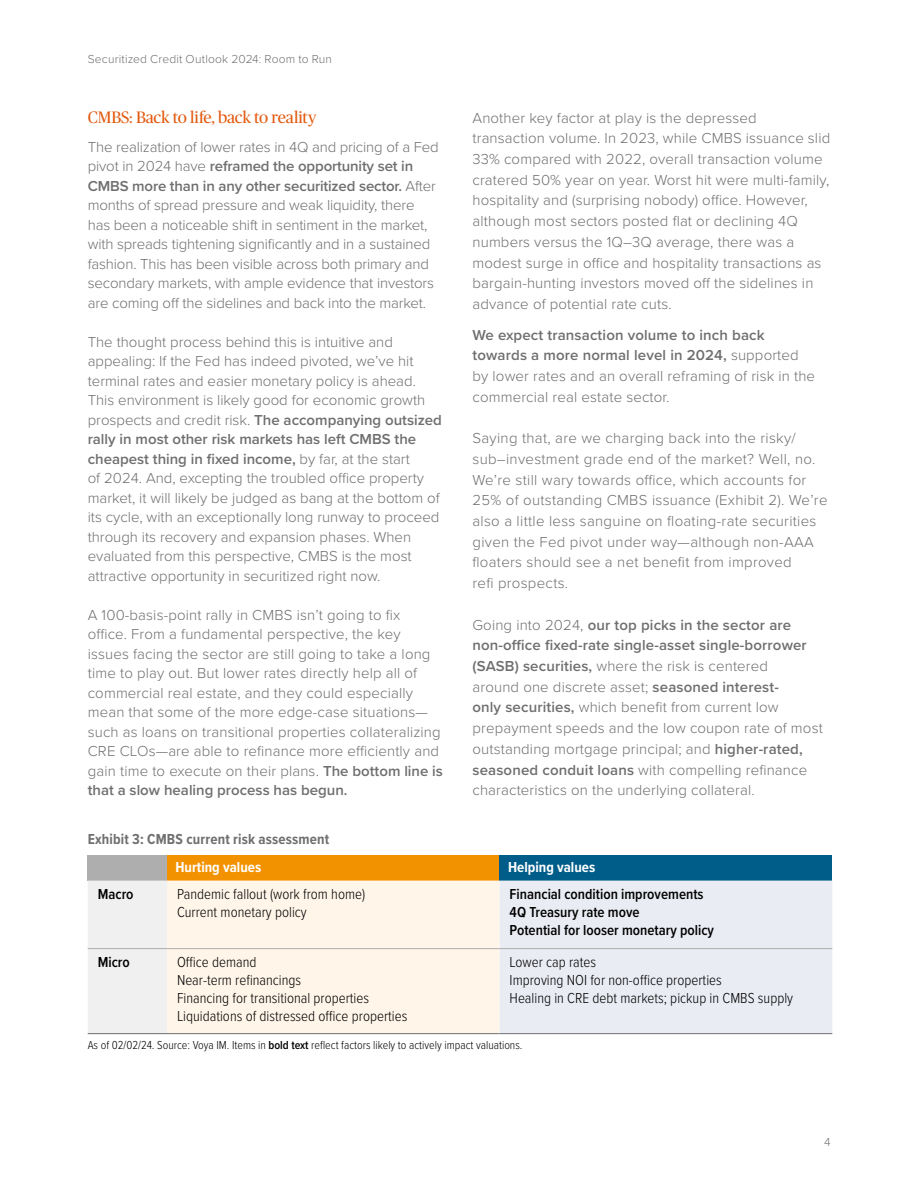
<style>
.page{position:relative;width:918px;height:1188px;background:#fff}
.page>*{position:absolute;margin:0;border:0;box-sizing:border-box;transform-origin:0 0}
.t1{font:16.5px "Publico Headline";letter-spacing:-.01em;color:#e25a10}
.t2{font:300 15px/20.7px "Proxima Nova";letter-spacing:.01em;color:#706f6f}
.t3{font:300 15px/19.5px "Proxima Nova";letter-spacing:-.01em;color:#706f6f}
.t4{font:300 15px/18px "Proxima Nova Cond";color:#000}
.t5{font:600 15px/18px "Proxima Nova Cond";color:#000}
.t6{font:700 15px "Proxima Nova Cond";letter-spacing:.01em;color:#706f6f}
.t7{font:700 15px "Proxima Nova Cond";color:#fff}
.t8{font:300 12px "Proxima Nova Cond";color:#000}
.t9{font:300 12px "Proxima Nova";letter-spacing:.015em;color:#706f6f}
.s1{font-weight:600}
</style>
<div class="page">
<div style="left:88px;top:855px;width:79px;height:26px;background:#aeaeae"></div>
<div style="left:167px;top:855px;width:333px;height:26px;background:#f39200"></div>
<div style="left:500px;top:855px;width:332px;height:26px;background:#005d89"></div>
<div style="left:88px;top:881px;width:79px;height:152px;background:#f0f0f0"></div>
<div style="left:167px;top:881px;width:333px;height:152px;background:#fff5e9"></div>
<div style="left:500px;top:881px;width:332px;height:152px;background:#eaecf3"></div>
<hr style="left:88px;top:948px;width:79px;height:1px;background:#aeaeae">
<hr style="left:167px;top:948px;width:333px;height:1px;background:#aeaeae">
<hr style="left:500px;top:948px;width:332px;height:1px;background:#aeaeae">
<hr style="left:88px;top:1033px;width:79px;height:1px;background:#706f6f">
<hr style="left:167px;top:1033px;width:333px;height:1px;background:#706f6f">
<hr style="left:500px;top:1033px;width:332px;height:1px;background:#706f6f">
<p class="t9" style="left:88px;top:50px;width:246px">Securitized Credit Outlook 2024: Room to Run</p>
<p class="t1" style="left:88px;top:105px;width:230px">CMBS: Back to life, back to reality</p>
<p class="t3" style="left:88px;top:136px;width:352px">The realization of lower rates in 4Q and pricing of a Fed pivot in 2024 have <span class="s1">reframed the opportunity set in CMBS more than in any other securitized sector.</span> After months of spread pressure and weak liquidity, there has been a noticeable shift in sentiment in the market, with spreads tightening significantly and in a sustained fashion. This has been visible across both primary and secondary markets, with ample evidence that investors are coming off the sidelines and back into the market.</p>
<p class="t2" style="left:88px;top:331px;width:356px;line-height:19.5px">The thought process behind this is intuitive and appealing: If the Fed has indeed pivoted, we’ve hit terminal rates and easier monetary policy is ahead.<br>This environment is likely good for economic growth prospects and credit risk. <span class="s1">The accompanying outsized rally in most other risk markets has left CMBS the cheapest thing in fixed income,</span> by far, at the start<br>of 2024. And, excepting the troubled office property market, it will likely be judged as bang at the bottom of its cycle, with an exceptionally long runway to proceed through its recovery and expansion phases. When evaluated from this perspective, CMBS is the most attractive opportunity in securitized right now.</p>
<p class="t2" style="left:88px;top:604px;width:357px;line-height:19.5px">A 100-basis-point rally in CMBS isn’t going to fix office. From a fundamental perspective, the key issues facing the sector are still going to take a long time to play out. But lower rates directly help all of commercial real estate, and they could especially mean that some of the more edge-case situations— such as loans on transitional properties collateralizing CRE CLOs—are able to refinance more efficiently and gain time to execute on their plans. <span class="s1">The bottom line is that a slow healing process has begun.</span></p>
<p class="t2" style="left:472px;top:106px;width:359px">Another key factor at play is the depressed transaction volume. In 2023, while CMBS issuance slid 33% compared with 2022, overall transaction volume cratered 50% year on year. Worst hit were multi-family, hospitality and (surprising nobody) office. However, although most sectors posted flat or declining 4Q numbers versus the 1Q–3Q average, there was a modest surge in office and hospitality transactions as bargain-hunting investors moved off the sidelines in advance of potential rate cuts.</p>
<p class="t2" style="left:472px;top:323px;width:344px"><span class="s1">We expect transaction volume to inch back towards a more normal level in 2024,</span> supported by lower rates and an overall reframing of risk in the commercial real estate sector.</p>
<p class="t2" style="left:472px;top:427px;width:357px">Saying that, are we charging back into the risky/ sub–investment grade end of the market? Well, no.<br>We’re still wary towards office, which accounts for 25% of outstanding CMBS issuance (Exhibit 2). We’re also a little less sanguine on floating-rate securities given the Fed pivot under way—although non-AAA floaters should see a net benefit from improved<br>refi prospects.</p>
<p class="t2" style="left:472px;top:613px;width:352px">Going into 2024, <span class="s1">our top picks in the sector are non-office fixed-rate single-asset single-borrower (SASB) securities,</span> where the risk is centered<br>around one discrete asset; <span class="s1">seasoned interest-<br>only securities,</span> which benefit from current low prepayment speeds and the low coupon rate of most outstanding mortgage principal; and <span class="s1">higher-rated, seasoned conduit loans</span> with compelling refinance characteristics on the underlying collateral.</p>
<p class="t6" style="left:88px;top:828px;width:243px">Exhibit 3: CMBS current risk assessment</p>
<p class="t7" style="left:176px;top:856px;width:87px">Hurting values</p>
<p class="t7" style="left:508px;top:856px;width:89px">Helping values</p>
<p class="t5" style="left:98px;top:885px;width:37px">Macro</p>
<p class="t4" style="left:177px;top:884px;width:190px">Pandemic fallout (work from home)<br>Current monetary policy</p>
<p class="t5" style="left:510px;top:885px;width:206px">Financial condition improvements<br>4Q Treasury rate move<br>Potential for looser monetary policy</p>
<p class="t5" style="left:98px;top:953px;width:34px">Micro</p>
<p class="t4" style="left:177px;top:952px;width:232px">Office demand<br>Near-term refinancings<br>Financing for transitional properties<br>Liquidations of distressed office properties</p>
<p class="t4" style="left:510px;top:952px;width:285px">Lower cap rates<br>Improving NOI for non-office properties<br>Healing in CRE debt markets; pickup in CMBS supply</p>
<p class="t8" style="left:88px;top:1036px;width:436px">As of 02/02/24. Source: Voya IM. Items in <span class="s1">bold text</span> reflect factors likely to actively impact valuations.</p>
<p class="t9" style="left:824px;top:1133px;width:8px">4</p>
</div>
